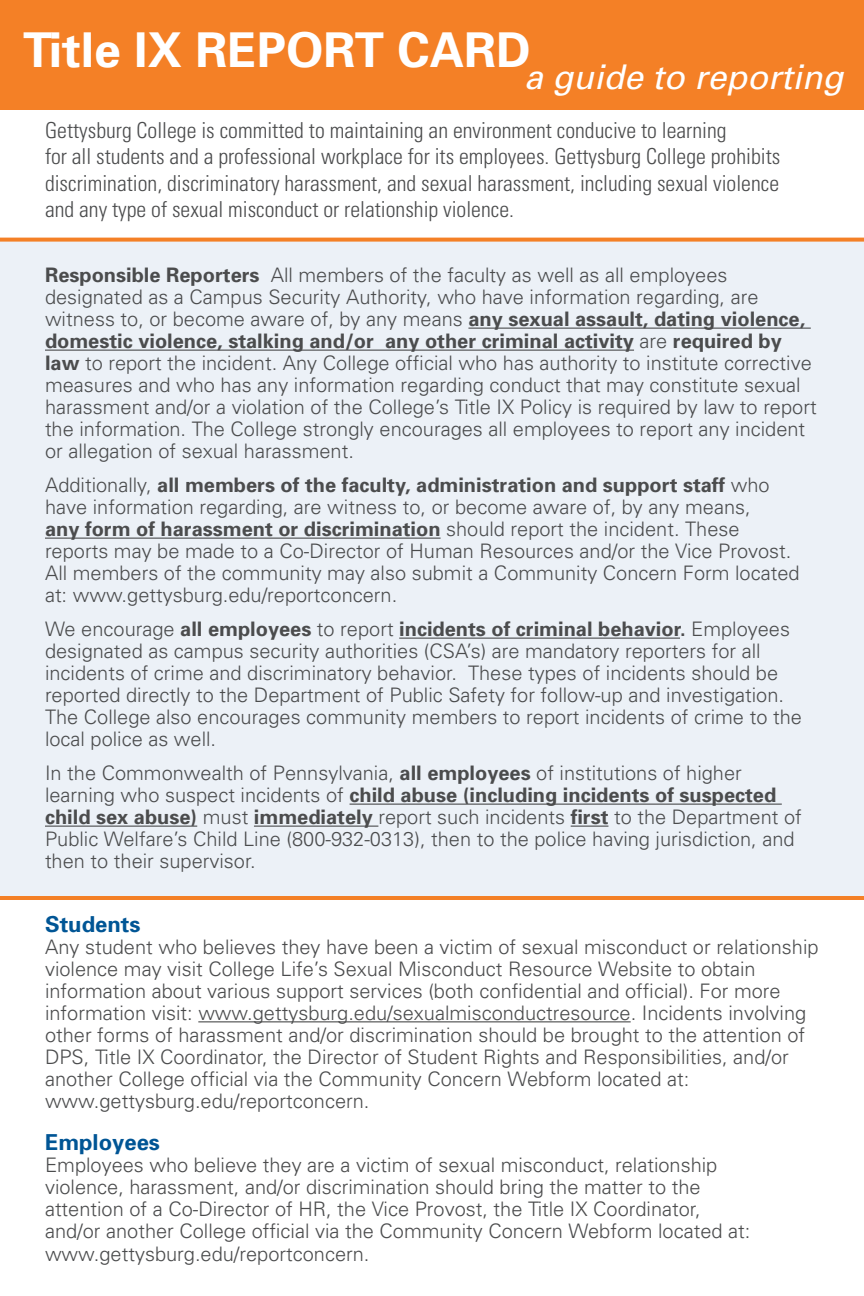
<style>
.page{position:relative;width:864px;height:1296px;background:#fff}
.page>*{position:absolute;margin:0;border:0;box-sizing:border-box;transform-origin:0 0}
.t1{font:700 48px "Univers";color:#fff}
.t2{font:italic 34px "Univers";color:#fff}
.t3{font:300 condensed 22px/26.4px "Univers";color:#4b4c4d}
.t4{font:700 22px "Univers";color:#005595}
.t5{font:300 20px/22px "Univers";color:#4b4c4d}
.s1{font-weight:700}
</style>
<div class="page">
<div style="left:0;top:0;width:864px;height:109px;background:#f48026"></div>
<div style="left:0;top:238px;width:864px;height:662px;background:#ecf1f7"></div>
<hr style="left:468px;top:328px;width:343px;height:1px;background:#4b4c4d">
<hr style="left:45px;top:350px;width:589px;height:1px;background:#4b4c4d">
<hr style="left:45px;top:538px;width:396px;height:1px;background:#4b4c4d">
<hr style="left:399px;top:638px;width:281px;height:1px;background:#4b4c4d">
<hr style="left:350px;top:804px;width:432px;height:1px;background:#4b4c4d">
<hr style="left:45px;top:826px;width:152px;height:1px;background:#4b4c4d">
<hr style="left:254px;top:826px;width:124px;height:1px;background:#4b4c4d">
<hr style="left:571px;top:826px;width:37px;height:1px;background:#4b4c4d">
<hr style="left:198px;top:1021px;width:433px;height:1px;background:#4b4c4d">
<p class="t1" style="left:23px;top:19px;width:509px">Title IX REPORT CARD</p>
<p class="t2" style="left:524px;top:56px;width:321px">a guide to reporting</p>
<p class="t3" style="left:45px;top:117px;width:737px">Gettysburg College is committed to maintaining an environment conducive to learning<br>for all students and a professional workplace for its employees. Gettysburg College prohibits discrimination, discriminatory harassment, and sexual harassment, including sexual violence and any type of sexual misconduct or relationship violence.</p>
<p class="t5" style="left:45px;top:264px;width:773px"><span class="s1">Responsible Reporters</span> All members of the faculty as well as all employees designated as a Campus Security Authority, who have information regarding, are witness to, or become aware of, by any means <span class="s1">any sexual assault, dating violence, domestic violence, stalking and/or any other criminal activity</span> are <span class="s1">required by law</span> to report the incident. Any College official who has authority to institute corrective measures and who has any information regarding conduct that may constitute sexual harassment and/or a violation of the College’s Title IX Policy is required by law to report the information. The College strongly encourages all employees to report any incident or allegation of sexual harassment.</p>
<p class="t5" style="left:45px;top:474px;width:756px">Additionally, <span class="s1">all members of the faculty, administration and support staff</span> who have information regarding, are witness to, or become aware of, by any means,<br><span class="s1">any form of harassment or discrimination</span> should report the incident. These reports may be made to a Co-Director of Human Resources and/or the Vice Provost.<br>All members of the community may also submit a Community Concern Form located at: www.gettysburg.edu/reportconcern.</p>
<p class="t5" style="left:45px;top:618px;width:758px">We encourage <span class="s1">all employees</span> to report <span class="s1">incidents of criminal behavior.</span> Employees designated as campus security authorities (CSA’s) are mandatory reporters for all incidents of crime and discriminatory behavior. These types of incidents should be reported directly to the Department of Public Safety for follow-up and investigation.<br>The College also encourages community members to report incidents of crime to the local police as well.</p>
<p class="t5" style="left:45px;top:762px;width:733px">In the Commonwealth of Pennsylvania, <span class="s1">all employees</span> of institutions of higher learning who suspect incidents of <span class="s1">child abuse (including incidents of suspected</span></p>
<p class="t5" style="left:45px;top:806px;width:758px"><span class="s1">child sex abuse)</span> must <span class="s1">immediately</span> report such incidents <span class="s1">first</span> to the Department of<br>Public Welfare’s Child Line (800-932-0313), then to the police having jurisdiction, and then to their supervisor.</p>
<p class="t4" style="left:45px;top:910px;width:97px">Students</p>
<p class="t5" style="left:45px;top:935px;width:775px">Any student who believes they have been a victim of sexual misconduct or relationship violence may visit College Life’s Sexual Misconduct Resource Website to obtain information about various support services (both confidential and official). For more information visit: www.gettysburg.edu/sexualmisconductresource. Incidents involving other forms of harassment and/or discrimination should be brought to the attention of DPS, Title IX Coordinator, the Director of Student Rights and Responsibilities, and/or another College official via the Community Concern Webform located at:</p>
<p class="t5" style="left:45px;top:1089px;width:326px">www.gettysburg.edu/reportconcern.</p>
<p class="t4" style="left:45px;top:1128px;width:116px">Employees</p>
<p class="t5" style="left:45px;top:1153px;width:674px">Employees who believe they are a victim of sexual misconduct, relationship violence, harassment, and/or discrimination should bring the matter to the</p>
<p class="t5" style="left:45px;top:1197px;width:707px">attention of a Co-Director of HR, the Vice Provost, the Title IX Coordinator, and/or another College official via the Community Concern Webform located at: www.gettysburg.edu/reportconcern.</p>
</div>
